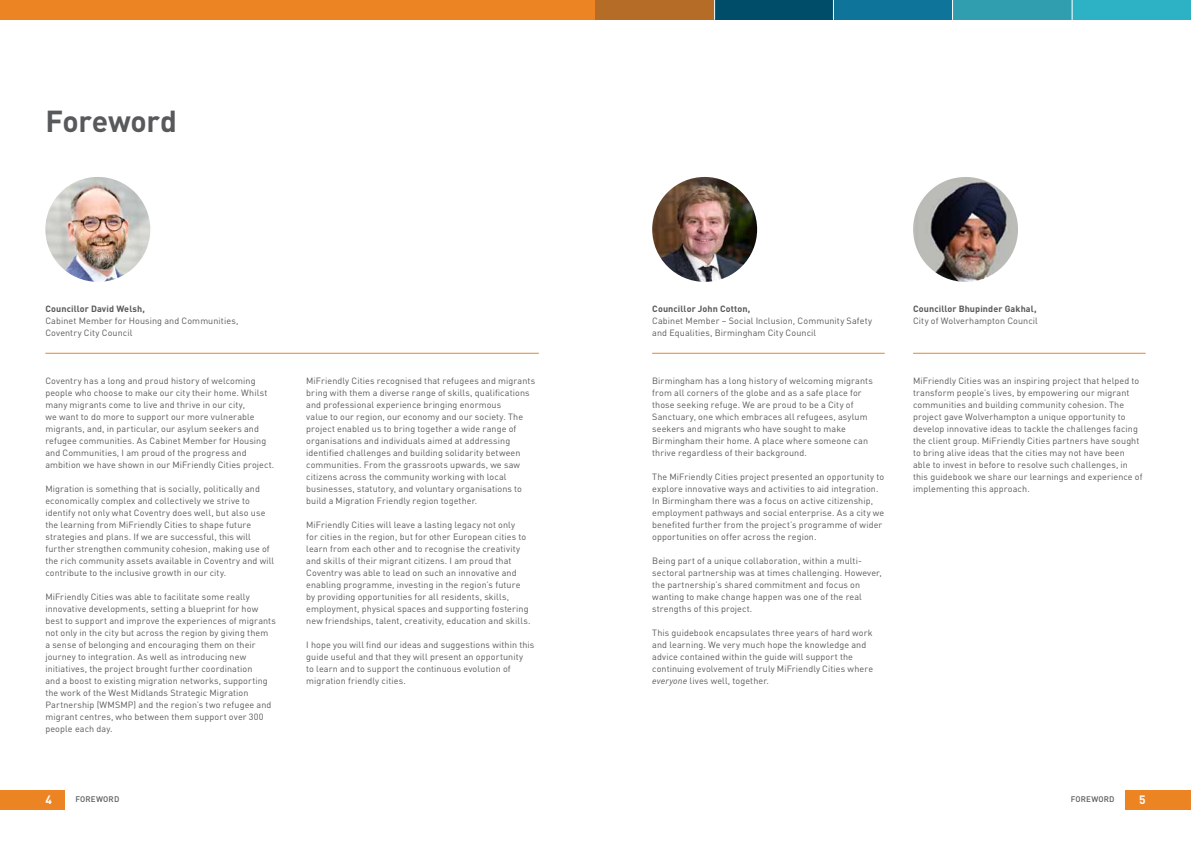
<style>
.page{position:relative;width:1191px;height:842px;background:#fff}
.page>*{position:absolute;margin:0;border:0;box-sizing:border-box;transform-origin:0 0}
.t1{font:700 30px "DIN Pro";letter-spacing:-.01em;color:#58595b}
.t2{font:700 12px "DIN Pro";color:#fff}
.t3{font:9px/12px "DIN Pro";letter-spacing:.01em;color:#58595b}
.t4{font:700 9px "DIN Pro";letter-spacing:.015em;color:#58595b}
.t5{font:500 8px "DIN Pro";letter-spacing:.02em;color:#58595b}
.s1{font-family:"DIN";font-style:italic}
</style>
<div class="page">
<div style="left:0;top:790px;width:65px;height:20px;background:#ec8423"></div>
<div style="left:1125px;top:790px;width:66px;height:20px;background:#ec8423"></div>
<div style="left:0;top:0;width:595px;height:20px;background:#ec8423"></div>
<div style="left:595px;top:0;width:119px;height:20px;background:#b46c27"></div>
<div style="left:714px;top:0;width:119px;height:20px;background:#004d69"></div>
<div style="left:833px;top:0;width:119px;height:20px;background:#0f7499"></div>
<div style="left:952px;top:0;width:119px;height:20px;background:#319eaf"></div>
<div style="left:1071px;top:0;width:120px;height:20px;background:#2cb1c5"></div>
<svg style="left:714px;top:0;width:1px;height:20px"></svg>
<svg style="left:833px;top:0;width:1px;height:20px"></svg>
<svg style="left:952px;top:0;width:1px;height:20px"></svg>
<svg style="left:1071px;top:0;width:1px;height:20px"></svg>
<img style="left:45px;top:177px;width:105px;height:105px;border-radius:52px">
<img style="left:652px;top:177px;width:105px;height:105px;border-radius:52px">
<img style="left:913px;top:177px;width:105px;height:105px;border-radius:52px">
<hr style="left:913px;top:353px;width:232px;height:1px;background:#ec8423">
<hr style="left:652px;top:353px;width:232px;height:1px;background:#ec8423">
<hr style="left:45px;top:353px;width:494px;height:1px;background:#ec8423">
<h1 class="t1" style="left:45px;top:101px;width:133px">Foreword</h1>
<p class="t4" style="left:45px;top:303px;width:101px">Councillor David Welsh,</p>
<p class="t3" style="left:45px;top:314px;width:194px">Cabinet Member for Housing and Communities,<br>Coventry City Council</p>
<p class="t3" style="left:45px;top:374px;width:230px">Coventry has a long and proud history of welcoming people who choose to make our city their home. Whilst many migrants come to live and thrive in our city,<br>we want to do more to support our more vulnerable migrants, and, in particular, our asylum seekers and refugee communities. As Cabinet Member for Housing and Communities, I am proud of the progress and ambition we have shown in our MiFriendly Cities project.</p>
<p class="t3" style="left:45px;top:482px;width:230px">Migration is something that is socially, politically and economically complex and collectively we strive to identify not only what Coventry does well, but also use the learning from MiFriendly Cities to shape future strategies and plans. If we are successful, this will further strengthen community cohesion, making use of the rich community assets available in Coventry and will contribute to the inclusive growth in our city.</p>
<p class="t3" style="left:45px;top:590px;width:232px">MiFriendly Cities was able to facilitate some really innovative developments, setting a blueprint for how best to support and improve the experiences of migrants not only in the city but across the region by giving them<br>a sense of belonging and encouraging them on their journey to integration. As well as introducing new initiatives, the project brought further coordination<br>and a boost to existing migration networks, supporting the work of the West Midlands Strategic Migration Partnership (WMSMP) and the region’s two refugee and migrant centres, who between them support over 300 people each day.</p>
<p class="t3" style="left:306px;top:374px;width:230px">MiFriendly Cities recognised that refugees and migrants bring with them a diverse range of skills, qualifications and professional experience bringing enormous<br>value to our region, our economy and our society. The project enabled us to bring together a wide range of organisations and individuals aimed at addressing identified challenges and building solidarity between communities. From the grassroots upwards, we saw citizens across the community working with local businesses, statutory, and voluntary organisations to build a Migration Friendly region together.</p>
<p class="t3" style="left:306px;top:518px;width:226px">MiFriendly Cities will leave a lasting legacy not only<br>for cities in the region, but for other European cities to learn from each other and to recognise the creativity and skills of their migrant citizens. I am proud that Coventry was able to lead on such an innovative and enabling programme, investing in the region’s future by providing opportunities for all residents, skills, employment, physical spaces and supporting fostering new friendships, talent, creativity, education and skills.</p>
<p class="t3" style="left:306px;top:638px;width:230px">I hope you will find our ideas and suggestions within this guide useful and that they will present an opportunity<br>to learn and to support the continuous evolution of migration friendly cities.</p>
<p class="t4" style="left:652px;top:303px;width:100px">Councillor John Cotton,</p>
<p class="t3" style="left:652px;top:314px;width:221px">Cabinet Member – Social Inclusion, Community Safety and Equalities, Birmingham City Council</p>
<p class="t3" style="left:652px;top:374px;width:222px">Birmingham has a long history of welcoming migrants from all corners of the globe and as a safe place for those seeking refuge. We are proud to be a City of Sanctuary, one which embraces all refugees, asylum seekers and migrants who have sought to make Birmingham their home. A place where someone can thrive regardless of their background.</p>
<p class="t3" style="left:652px;top:470px;width:234px">The MiFriendly Cities project presented an opportunity to explore innovative ways and activities to aid integration.<br>In Birmingham there was a focus on active citizenship, employment pathways and social enterprise. As a city we benefited further from the project’s programme of wider opportunities on offer across the region.</p>
<p class="t3" style="left:652px;top:554px;width:231px">Being part of a unique collaboration, within a multi&shy;sectoral partnership was at times challenging. However, the partnership’s shared commitment and focus on wanting to make change happen was one of the real strengths of this project.</p>
<p class="t3" style="left:652px;top:626px;width:222px">This guidebook encapsulates three years of hard work and learning. We very much hope the knowledge and advice contained within the guide will support the continuing evolvement of truly MiFriendly Cities where <span class="s1">everyone</span> lives well, together.</p>
<p class="t4" style="left:913px;top:303px;width:125px">Councillor Bhupinder Gakhal,</p>
<p class="t3" style="left:913px;top:314px;width:126px">City of Wolverhampton Council</p>
<p class="t3" style="left:913px;top:374px;width:231px">MiFriendly Cities was an inspiring project that helped to transform people’s lives, by empowering our migrant communities and building community cohesion. The project gave Wolverhampton a unique opportunity to develop innovative ideas to tackle the challenges facing the client group. MiFriendly Cities partners have sought to bring alive ideas that the cities may not have been able to invest in before to resolve such challenges, in this guidebook we share our learnings and experience of implementing this approach.</p>
<h2 class="t2" style="left:45px;top:792px;width:8px">4</h2>
<p class="t5" style="left:75px;top:794px;width:45px">FOREWORD</p>
<p class="t5" style="left:1070px;top:794px;width:45px">FOREWORD</p>
<h2 class="t2" style="left:1139px;top:792px;width:8px">5</h2>
</div>
